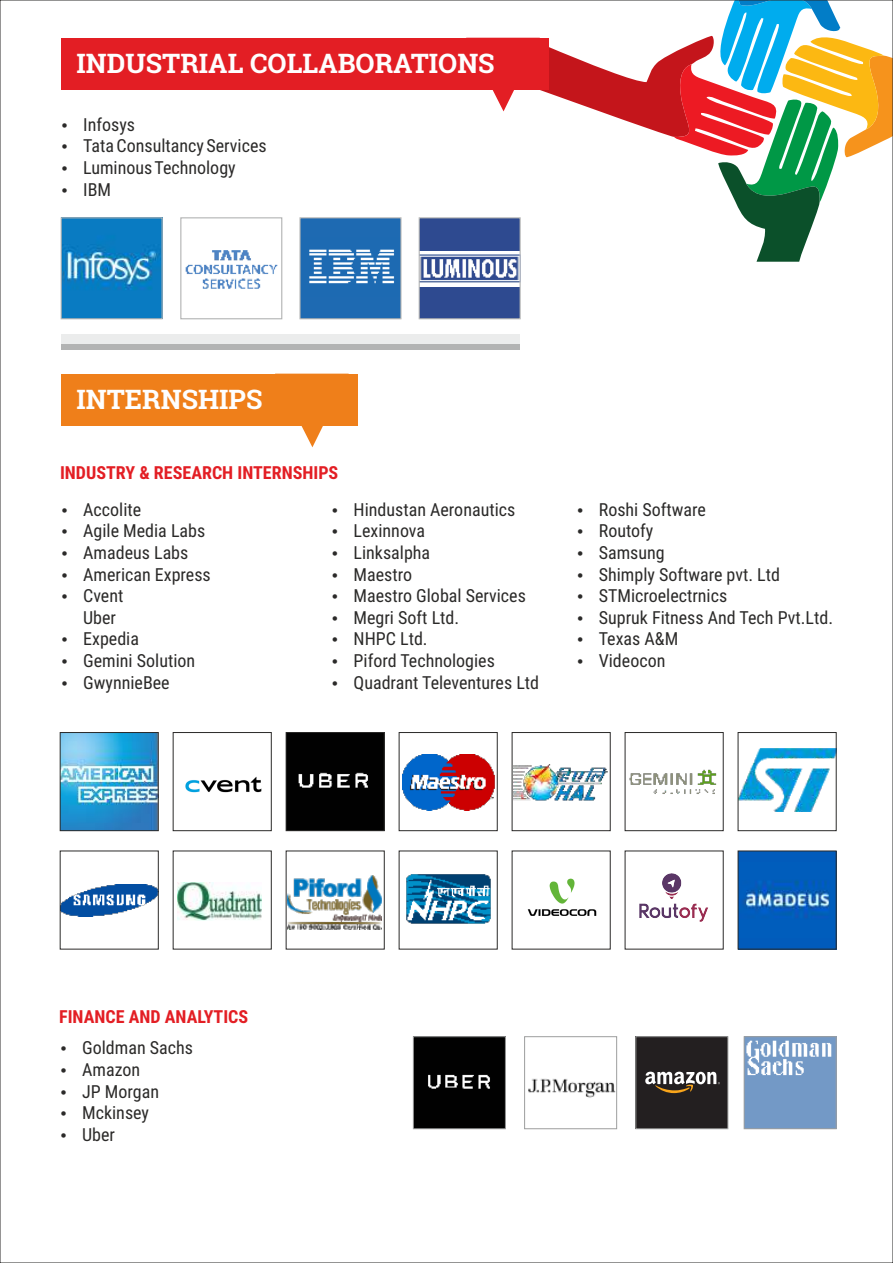
<style>
.page{position:relative;width:893px;height:1263px;background:#fff}
.page>*{position:absolute;margin:0;border:0;box-sizing:border-box;transform-origin:0 0}
.t1{font:700 27px "Roboto Slab";color:#fefefe}
.t2{font:18px/21.6px "Roboto Condensed";color:#2b2a29}
.t3{font:700 18px "Roboto Condensed";color:#e31e24}
</style>
<div class="page">
<div style="left:61px;top:38px;width:488px;height:52px;background:#e31e24"></div>
<svg style="left:412px;top:0;width:481px;height:262px"></svg>
<div style="left:61px;top:334px;width:459px;height:10px;background:#ebecec"></div>
<div style="left:61px;top:374px;width:296px;height:52px;background:#ef7f1a"></div>
<svg style="left:301px;top:426px;width:22px;height:21px"></svg>
<img style="left:62px;top:734px;width:95px;height:95px">
<div style="left:60px;top:732px;width:99px;height:99px;border:1px solid #2b2a29"></div>
<img style="left:63px;top:219px;width:98px;height:98px">
<div style="left:61px;top:217px;width:102px;height:102px;border:1px solid #b2b3b3"></div>
<img style="left:185px;top:250px;width:93px;height:39px">
<div style="left:180px;top:217px;width:102px;height:102px;border:1px solid #b2b3b3"></div>
<div style="left:300px;top:218px;width:101px;height:101px;background:#1e6ab2"></div>
<img style="left:309px;top:249px;width:86px;height:35px">
<div style="left:299px;top:217px;width:102px;height:102px;border:1px solid #b2b3b3"></div>
<div style="left:419px;top:218px;width:101px;height:101px;background:#2e4a90"></div>
<img style="left:421px;top:251px;width:98px;height:35px">
<div style="left:419px;top:217px;width:102px;height:102px;border:1px solid #b2b3b3"></div>
<div style="left:61px;top:344px;width:459px;height:5px;background:#b2b3b3"></div>
<img style="left:185px;top:776px;width:77px;height:17px">
<div style="left:173px;top:732px;width:99px;height:99px;border:1px solid #2b2a29"></div>
<div style="left:288px;top:734px;width:95px;height:95px;background:#010101"></div>
<div style="left:286px;top:732px;width:99px;height:99px;border:1px solid #2b2a29"></div>
<img style="left:402px;top:755px;width:93px;height:55px">
<div style="left:399px;top:732px;width:99px;height:99px;border:1px solid #2b2a29"></div>
<img style="left:514px;top:764px;width:94px;height:37px">
<div style="left:512px;top:732px;width:99px;height:99px;border:1px solid #2b2a29"></div>
<img style="left:629px;top:769px;width:88px;height:25px">
<div style="left:625px;top:732px;width:99px;height:99px;border:1px solid #2b2a29"></div>
<img style="left:740px;top:748px;width:95px;height:63px">
<div style="left:738px;top:732px;width:99px;height:99px;border:1px solid #2b2a29"></div>
<img style="left:62px;top:884px;width:95px;height:32px">
<img style="left:178px;top:882px;width:83px;height:38px">
<img style="left:288px;top:875px;width:94px;height:54px">
<img style="left:406px;top:874px;width:85px;height:50px">
<img style="left:527px;top:878px;width:70px;height:38px">
<img style="left:639px;top:873px;width:69px;height:49px">
<div style="left:738px;top:851px;width:98px;height:98px;background:#015bbb"></div>
<img style="left:743px;top:880px;width:87px;height:38px">
<div style="left:415px;top:1038px;width:89px;height:89px;background:#010101"></div>
<div style="left:413px;top:1036px;width:93px;height:93px;border:1px solid #9d9e9e"></div>
<img style="left:528px;top:1078px;width:87px;height:20px">
<div style="left:524px;top:1036px;width:93px;height:93px;border:1px solid #9d9e9e"></div>
<div style="left:636px;top:1037px;width:92px;height:92px;background:#231f20"></div>
<svg style="left:645px;top:1072px;width:75px;height:21px"></svg>
<div style="left:635px;top:1036px;width:93px;height:93px;border:1px solid #9d9e9e"></div>
<img style="left:746px;top:1038px;width:89px;height:89px">
<div style="left:744px;top:1036px;width:93px;height:93px;border:1px solid #9d9e9e"></div>
<h1 class="t1" style="left:77px;top:45px;width:420px">INDUSTRIAL COLLABORATIONS</h1>
<p class="t2" style="left:83px;top:115px;width:185px">Infosys<br>Tata Consultancy Services<br>Luminous Technology<br>IBM</p>
<h1 class="t1" style="left:77px;top:381px;width:187px">INTERNSHIPS</h1>
<p class="t3" style="left:60px;top:466px;width:280px">INDUSTRY &amp; RESEARCH INTERNSHIPS</p>
<p class="t2" style="left:83px;top:500px;width:129px">Accolite<br>Agile Media Labs<br>Amadeus Labs<br>American Express<br>Cvent<br>Uber<br>Expedia<br>Gemini Solution<br>GwynnieBee</p>
<p class="t2" style="left:354px;top:500px;width:187px">Hindustan Aeronautics<br>Lexinnova<br>Linksalpha<br>Maestro<br>Maestro Global Services<br>Megri Soft Ltd.<br>NHPC Ltd.<br>Piford Technologies<br>Quadrant Televentures Ltd</p>
<p class="t2" style="left:599px;top:500px;width:236px">Roshi Software<br>Routofy<br>Samsung<br>Shimply Software pvt. Ltd<br>STMicroelectrnics<br>Supruk Fitness And Tech Pvt.Ltd.<br>Texas A&amp;M<br>Videocon</p>
<p class="t3" style="left:59px;top:1009px;width:191px">FINANCE AND ANALYTICS</p>
<p class="t2" style="left:82px;top:1039px;width:112px">Goldman Sachs<br>Amazon<br>JP Morgan<br>Mckinsey<br>Uber</p>
</div>
